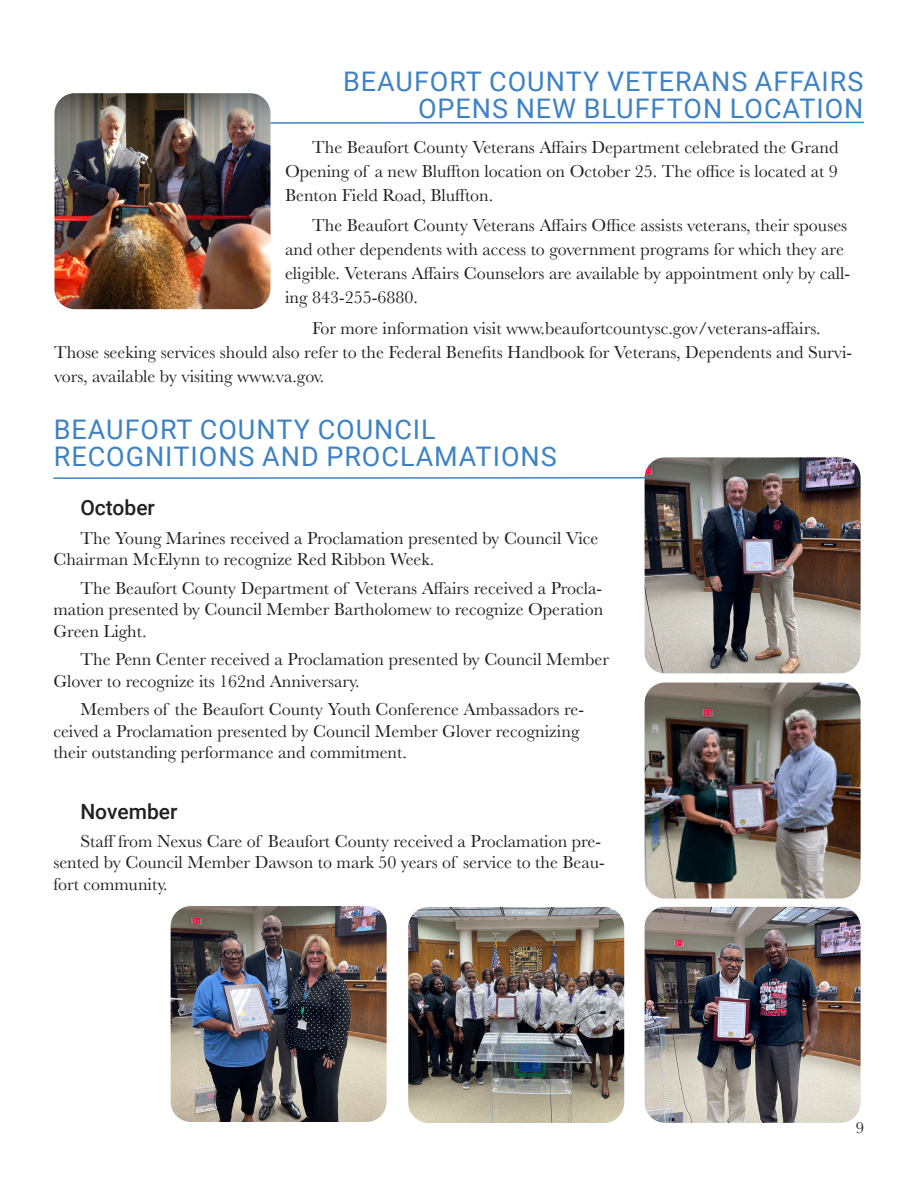
<style>
.page{position:relative;width:918px;height:1188px;background:#fff}
.page>*{position:absolute;margin:0;border:0;box-sizing:border-box;transform-origin:0 0}
.t1{font:27px/27px "Roboto";letter-spacing:.035em;color:#3e82c4}
.t2{font:500 21px "Roboto";color:#231f20}
.t3{font:18px/21.6px "Baskerville";color:#231f20}
.t4{font:16.5px "Baskerville";color:#231f20}
</style>
<div class="page">
<svg style="left:271px;top:121px;width:593px;height:3px"></svg>
<img style="left:55px;top:93px;width:216px;height:216px">
<svg style="left:53px;top:476px;width:592px;height:4px"></svg>
<img style="left:645px;top:457px;width:216px;height:216px">
<img style="left:645px;top:683px;width:216px;height:216px">
<img style="left:645px;top:907px;width:216px;height:216px">
<img style="left:408px;top:907px;width:216px;height:216px">
<img style="left:171px;top:906px;width:216px;height:216px">
<p class="t1" style="left:343px;top:67px;width:522px;text-align:right">BEAUFORT COUNTY VETERANS AFFAIRS<br>OPENS NEW BLUFFTON LOCATION</p>
<p class="t3" style="left:285px;top:135px;width:555px;line-height:24px;text-align:justify;text-indent:27px">The Beaufort County Veterans Affairs Department celebrated the Grand Opening of a new Bluffton location on October 25. The office is located at 9<br>Benton Field Road, Bluffton.</p>
<p class="t3" style="left:285px;top:214px;width:567px;line-height:24px;text-indent:27px">The Beaufort County Veterans Affairs Office assists veterans, their spouses and other dependents with access to government programs for which they are eligible. Veterans Affairs Counselors are available by appointment only by call&shy;ing 843-255-6880.</p>
<p class="t3" style="left:54px;top:317px;width:800px;line-height:24px;text-indent:258px">For more information visit www.beaufortcountysc.gov/veterans-affairs.<br>Those seeking services should also refer to the Federal Benefits Handbook for Veterans, Dependents and Survi&shy;vors, available by visiting www.va.gov.</p>
<p class="t1" style="left:54px;top:415px;width:504px">BEAUFORT COUNTY COUNCIL<br>RECOGNITIONS AND PROCLAMATIONS</p>
<p class="t2" style="left:80px;top:493px;width:76px">October</p>
<p class="t3" style="left:53px;top:527px;width:547px;text-indent:27px">The Young Marines received a Proclamation presented by Council Vice<br>Chairman McElynn to recognize Red Ribbon Week.</p>
<p class="t3" style="left:53px;top:577px;width:551px;text-align:justify;text-indent:27px">The Beaufort County Department of Veterans Affairs received a Procla&shy;mation presented by Council Member Bartholomew to recognize Operation Green Light.</p>
<p class="t3" style="left:53px;top:649px;width:557px;text-indent:27px">The Penn Center received a Proclamation presented by Council Member<br>Glover to recognize its 162nd Anniversary.</p>
<p class="t3" style="left:53px;top:699px;width:532px;text-indent:27px">Members of the Beaufort County Youth Conference Ambassadors re&shy;ceived a Proclamation presented by Council Member Glover recognizing their outstanding performance and commitment.</p>
<p class="t2" style="left:80px;top:796px;width:99px">November</p>
<p class="t3" style="left:53px;top:831px;width:553px;text-indent:27px">Staff from Nexus Care of Beaufort County received a Proclamation pre&shy;sented by Council Member Dawson to mark 50 years of service to the Beau&shy;fort community.</p>
<p class="t4" style="left:856px;top:1117px;width:10px">9</p>
</div>
